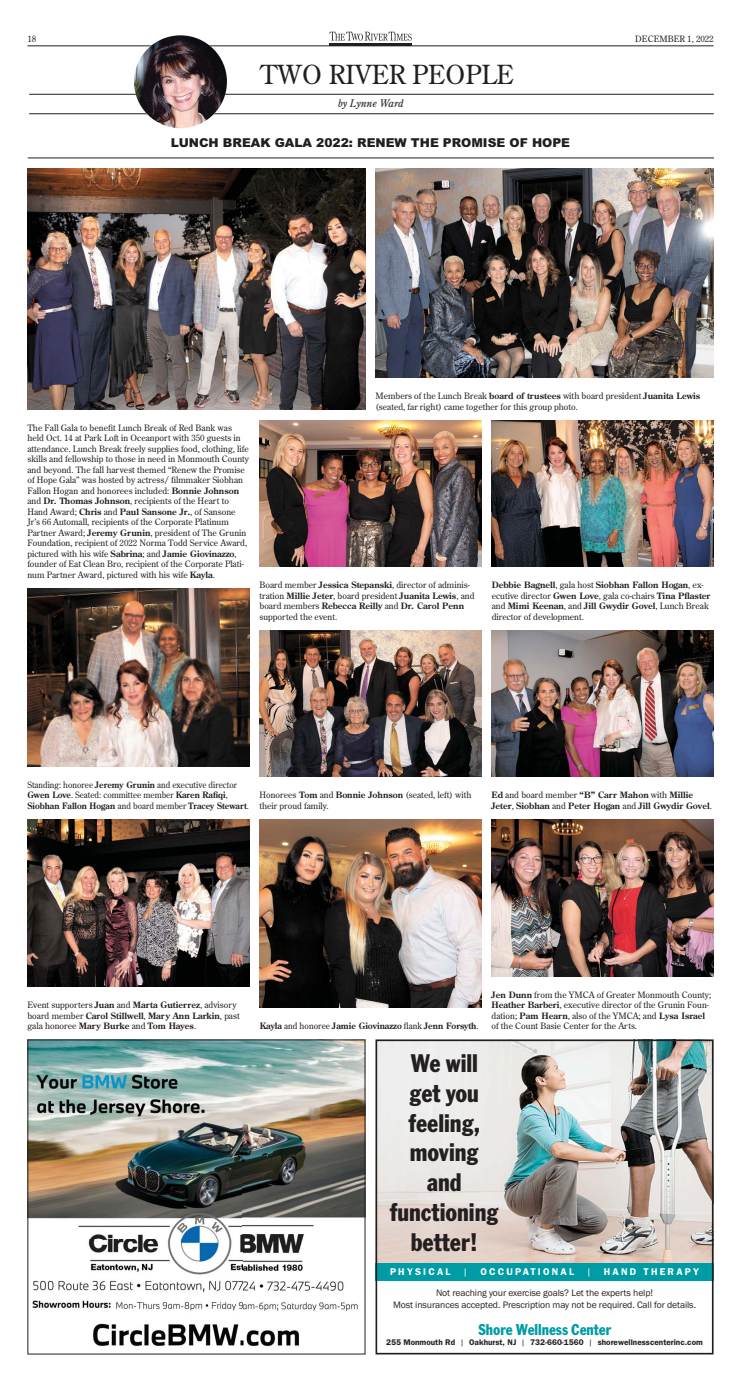
<style>
.page{position:relative;width:741px;height:1386px;background:#fff}
.page>*{position:absolute;margin:0;border:0;box-sizing:border-box;transform-origin:0 0}
.t1{font:condensed 26.6px/29.8px "Franklin Got T";color:#231f20;text-align:center}
.t2{font:26.25px "Century Old Style";color:#231f20}
.t3{font:condensed 16.45px "Franklin Got T";color:#009ca5}
.t4{font:900 12.25px "Arial";color:#231f20}
.t5{font:italic 10.5px "Century Old Style";color:#231f20}
.t6{font:600 9.89px "Franklin Gothic";letter-spacing:.22em;color:#fff}
.t7{font:9.89px "Franklin Gothic";color:#fff}
.t8{font:9.62px/11.6px "Franklin Gothic";letter-spacing:-.01em;color:#231f20;text-align:center}
.t9{font:8.75px/10.5px "Century Old Style";color:#231f20}
.t10{font:700 8.75px/10.5px "Century Old Style";color:#231f20}
.t11{font:8.75px/10.5px "Century Old Style";color:#231f20;scale:.95 1}
.t12{font:600 8.22px "Franklin Gothic";color:#231f20}
.s1{font-weight:700}
.s2{font-weight:400}
</style>
<div class="page">
<hr style="left:27px;top:46px;width:686px;height:1px;background:#231f20">
<svg style="left:329px;top:32px;width:82px;height:9px"></svg>
<hr style="left:329px;top:43px;width:83px;height:3px;background:#231f20">
<hr style="left:29px;top:94px;width:684px;height:1px;background:#231f20">
<hr style="left:29px;top:114px;width:684px;height:1px;background:#231f20">
<img style="left:134px;top:35px;width:93px;height:93px;border-radius:50%">
<hr style="left:28px;top:158px;width:685px;height:1px;background:#231f20">
<img style="left:29px;top:1042px;width:334px;height:305px">
<img style="left:378px;top:1043px;width:332px;height:220px">
<div style="left:375px;top:1263px;width:338px;height:18px;background:#009ca5"></div>
<div style="left:375px;top:1040px;width:338px;height:314px;border:2px solid #231f20"></div>
<img style="left:27px;top:168px;width:338px;height:242px">
<img style="left:375px;top:168px;width:338px;height:210px">
<img style="left:259px;top:420px;width:222px;height:147px">
<img style="left:259px;top:630px;width:222px;height:147px">
<img style="left:27px;top:588px;width:222px;height:178px">
<img style="left:27px;top:819px;width:222px;height:168px">
<img style="left:491px;top:819px;width:222px;height:157px">
<img style="left:491px;top:630px;width:222px;height:147px">
<img style="left:491px;top:420px;width:222px;height:147px">
<img style="left:259px;top:819px;width:222px;height:189px">
<p class="t9" style="left:27px;top:33px;width:10px">18</p>
<p class="t9" style="left:635px;top:33px;width:80px">DECEMBER 1, 2022</p>
<h2 class="t2" style="left:260px;top:61px;width:254px">TWO RIVER PEOPLE</h2>
<p class="t5" style="left:338px;top:97px;width:67px">by Lynne Ward</p>
<h3 class="t4" style="left:171px;top:136px;width:400px">LUNCH BREAK GALA 2022: RENEW THE PROMISE OF HOPE</h3>
<p class="t9" style="left:27px;top:422px;width:223px">The Fall Gala to benefit Lunch Break of Red Bank was held Oct. 14 at Park Loft in Oceanport with 350 guests in attendance. Lunch Break freely supplies food, clothing, life skills and fellowship to those in need in Monmouth County and beyond. The fall harvest themed “Renew the Promise of Hope Gala” was hosted by actress/ filmmaker Siobhan Fallon Hogan and honorees included: <span class="s1">Bonnie Johnson </span>and <span class="s1">Dr. Thomas Johnson</span>, recipients of the Heart to Hand Award; <span class="s1">Chris</span> and <span class="s1">Paul Sansone Jr.</span>, of Sansone Jr’s 66 Automall, recipients of the Corporate Platinum Partner Award; <span class="s1">Jeremy Grunin</span>, president of The Grunin Foundation, recipient of 2022 Norma Todd Service Award, pictured with his wife <span class="s1">Sabrina</span>; and <span class="s1">Jamie Giovinazzo</span>, founder of Eat Clean Bro, recipient of the Corporate Plati&shy;num Partner Award, pictured with his wife <span class="s1">Kayla</span>.</p>
<p class="t9" style="left:375px;top:390px;width:326px">Members of the Lunch Break <span class="s1">board of trustees</span> with board president <span class="s1">Juanita Lewis </span>(seated, far right) came together for this group photo.</p>
<p class="t9" style="left:259px;top:579px;width:216px">Board member <span class="s1">Jessica Stepanski</span>, director of adminis&shy;tration <span class="s1">Millie Jeter</span>, board president <span class="s1">Juanita Lewis</span>, and board members <span class="s1">Rebecca Reilly</span> and <span class="s1">Dr. Carol Penn </span>supported the event.</p>
<p class="t9" style="left:491px;top:579px;width:220px"><span class="s1">Debbie Bagnell</span>, gala host <span class="s1">Siobhan Fallon Hogan</span>, ex&shy;ecutive director <span class="s1">Gwen Love</span>, gala co-chairs <span class="s1">Tina Pflaster </span>and <span class="s1">Mimi Keenan</span>, and <span class="s1">Jill Gwydir Govel</span>, Lunch Break director of development.</p>
<p class="t11" style="left:27px;top:779px;width:235px">Standing: honoree <span class="s1">Jeremy Grunin</span> and executive director<br><span class="s1">Gwen Love</span>. Seated: committee member <span class="s1">Karen Rafiqi</span>,<br><span class="s1">Siobhan Fallon Hogan</span> and board member <span class="s1">Tracey Stewart</span>.</p>
<p class="t9" style="left:259px;top:789px;width:213px">Honorees <span class="s1">Tom</span> and <span class="s1">Bonnie Johnson</span> (seated, left) with their proud family.</p>
<p class="t10" style="left:491px;top:790px;width:222px">Ed <span class="s2">and board member</span> “B” Carr Mahon <span class="s2">with</span> Millie<br>Jeter<span class="s2">,</span> Siobhan <span class="s2">and</span> Peter Hogan <span class="s2">and</span> Jill Gwydir Govel<span class="s2">.</span></p>
<p class="t10" style="left:27px;top:1000px;width:214px"><span class="s2">Event supporters</span> Juan <span class="s2">and</span> Marta Gutierrez<span class="s2">, advisory board member</span> Carol Stillwell<span class="s2">,</span> Mary Ann Larkin<span class="s2">, past gala honoree</span> Mary Burke <span class="s2">and</span> Tom Hayes<span class="s2">.</span></p>
<p class="t9" style="left:491px;top:989px;width:221px"><span class="s1">Jen Dunn</span> from the YMCA of Greater Monmouth County; <span class="s1">Heather Barberi</span>, executive director of the Grunin Foun&shy;dation; <span class="s1">Pam Hearn</span>, also of the YMCA; and <span class="s1">Lysa Israel </span>of the Count Basie Center for the Arts.</p>
<p class="t10" style="left:259px;top:1021px;width:220px">Kayla <span class="s2">and honoree</span> Jamie Giovinazzo <span class="s2">flank</span> Jenn Forsyth<span class="s2">.</span></p>
<h1 class="t1" style="left:389px;top:1050px;width:110px">We will<br>get you feeling, moving and functioning better!</h1>
<p class="t6" style="left:390px;top:1266px;width:62px">PHYSICAL</p>
<p class="t7" style="left:463px;top:1268px;width:6px">|</p>
<p class="t6" style="left:480px;top:1266px;width:95px">OCCUPATIONAL</p>
<p class="t7" style="left:586px;top:1268px;width:6px">|</p>
<p class="t6" style="left:603px;top:1266px;width:97px">HAND THERAPY</p>
<p class="t8" style="left:393px;top:1288px;width:304px">Not reaching your exercise goals? Let the experts help!<br>Most insurances accepted. Prescription may not be required. Call for details.</p>
<h3 class="t3" style="left:478px;top:1324px;width:134px">Shore Wellness Center</h3>
<p class="t12" style="left:386px;top:1338px;width:318px">255 Monmouth Rd <span class="s2">|</span> Oakhurst, NJ <span class="s2">|</span> 732-660-1560 <span class="s2">|</span> shorewellnesscenterinc.com</p>
</div>
